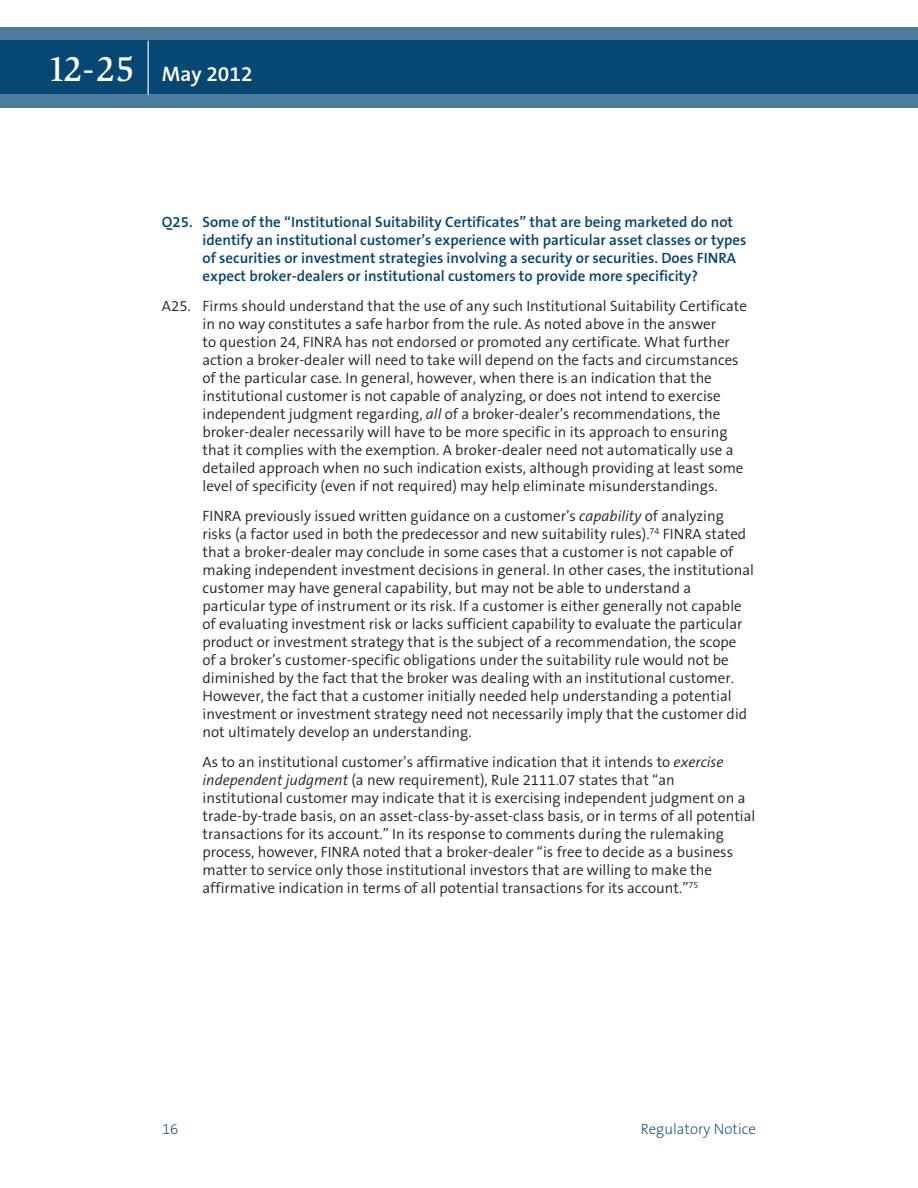
<style>
.page{position:relative;width:918px;height:1188px;background:#fff}
.page>*{position:absolute;margin:0;border:0;box-sizing:border-box;transform-origin:0 0}
.t1{font:600 21px "The Sans B6";color:#fff}
.t2{font:300 15px/18px "The Sans B4";color:#231f20}
.t3{font:600 15px/18px "The Sans B6";color:#004270}
.t4{font:200 15px "The Sans B2";color:#004270}
.s1{font-family:"Slimbach LT";font-weight:500;font-size:36px}
.s2{font-style:italic}
</style>
<div class="page">
<svg style="left:0;top:27px;width:918px;height:81px;background:#1e5881"></svg>
<hr style="left:148px;top:41px;width:1px;height:54px;background:#fff">
<h1 class="t1" style="left:47px;top:63px;width:207px"><span class="s1">12-25</span> May 2012</h1>
<p class="t3" style="left:202px;top:213px;width:545px;text-indent:-40px">Q25. Some of the “Institutional Suitability Certificates” that are being marketed do not identify an institutional customer’s experience with particular asset classes or types of securities or investment strategies involving a security or securities. Does FINRA expect broker-dealers or institutional customers to provide more specificity?</p>
<p class="t2" style="left:202px;top:297px;width:546px;text-indent:-40px">A25. Firms should understand that the use of any such Institutional Suitability Certificate in no way constitutes a safe harbor from the rule. As noted above in the answer<br>to question 24, FINRA has not endorsed or promoted any certificate. What further action a broker-dealer will need to take will depend on the facts and circumstances of the particular case. In general, however, when there is an indication that the institutional customer is not capable of analyzing, or does not intend to exercise independent judgment regarding, <span class="s2">all</span> of a broker-dealer’s recommendations, the broker-dealer necessarily will have to be more specific in its approach to ensuring that it complies with the exemption. A broker-dealer need not automatically use a detailed approach when no such indication exists, although providing at least some level of specificity (even if not required) may help eliminate misunderstandings.</p>
<p class="t2" style="left:202px;top:507px;width:553px">FINRA previously issued written guidance on a customer’s <span class="s2">capability</span> of analyzing risks (a factor used in both the predecessor and new suitability rules).<sup>74</sup> FINRA stated that a broker-dealer may conclude in some cases that a customer is not capable of making independent investment decisions in general. In other cases, the institutional customer may have general capability, but may not be able to understand a particular type of instrument or its risk. If a customer is either generally not capable of evaluating investment risk or lacks sufficient capability to evaluate the particular product or investment strategy that is the subject of a recommendation, the scope<br>of a broker’s customer-specific obligations under the suitability rule would not be diminished by the fact that the broker was dealing with an institutional customer.<br>However, the fact that a customer initially needed help understanding a potential investment or investment strategy need not necessarily imply that the customer did not ultimately develop an understanding.</p>
<p class="t2" style="left:203px;top:753px;width:555px">As to an institutional customer’s affirmative indication that it intends to <span class="s2">exercise independent judgment</span> (a new requirement), Rule 2111.07 states that “an institutional customer may indicate that it is exercising independent judgment on a trade-by-trade basis, on an asset-class-by-asset-class basis, or in terms of all potential transactions for its account.” In its response to comments during the rulemaking process, however, FINRA noted that a broker-dealer “is free to decide as a business matter to service only those institutional investors that are willing to make the affirmative indication in terms of all potential transactions for its account.”<sup>75</sup></p>
<p class="t4" style="left:162px;top:1121px;width:18px">16</p>
<p class="t4" style="left:641px;top:1121px;width:117px">Regulatory Notice</p>
</div>
